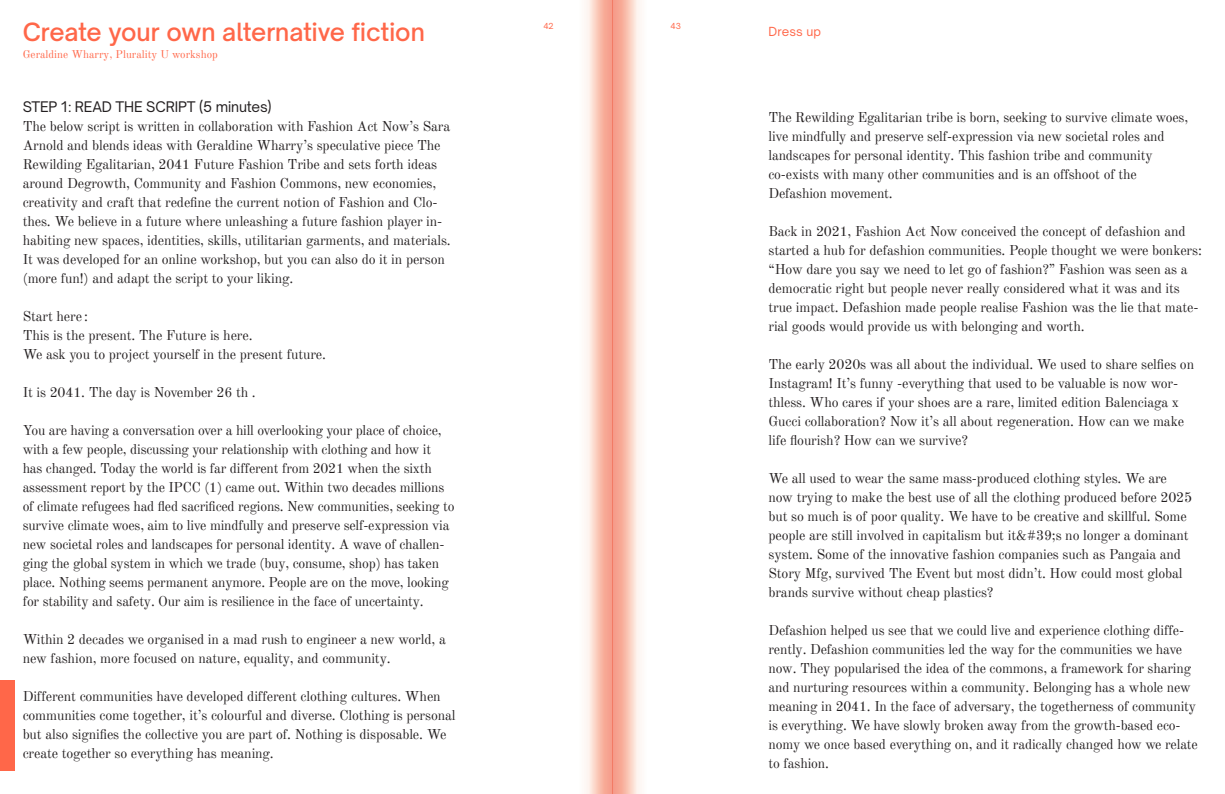
<style>
.page{position:relative;width:1225px;height:794px;background:#fff}
.page>*{position:absolute;margin:0;border:0;box-sizing:border-box;transform-origin:0 0}
.t1{font:500 24px "Open Sauce One";letter-spacing:-.005em;color:#ff6749}
.text_11pt{font:14px/19px "Old Standard TT";letter-spacing:-.01em;color:#231f20}
.text_11pt-2{font:14px "Open Sauce One";letter-spacing:-.01em;color:#231f20}
.Sous_titres_jaune{font:12px "Open Sauce One";letter-spacing:.01em;color:#ff6749}
.t2{font:11px "Old Standard TT";color:#ff6749}
.t3{font:8px "Open Sauce One";color:#ff6749}
</style>
<div class="page">
<div style="left:0;top:680px;width:14px;height:91px;background:#ff6749"></div>
<div style="left:612px;top:0;width:34px;height:794px;background:linear-gradient(to right,#f58f77,#fff)"></div>
<div style="left:578px;top:0;width:34px;height:794px;background:linear-gradient(to right,#fff,#f69a84)"></div>
<p class="t1" style="left:23px;top:16px;width:404px">Create your own alternative fiction</p>
<p class="Sous_titres_jaune" style="left:768px;top:24px;width:54px">Dress up</p>
<p class="t2" style="left:23px;top:46px;width:197px">Geraldine Wharry, Plurality U workshop</p>
<p class="t3" style="left:543px;top:21px;width:12px">42</p>
<p class="t3" style="left:670px;top:21px;width:12px">43</p>
<p class="text_11pt-2" style="left:23px;top:98px;width:250px">STEP 1: READ THE SCRIPT (5 minutes)</p>
<p class="text_11pt" style="left:23px;top:116px;width:430px">The below script is written in collaboration with Fashion Act Now’s Sara Arnold and blends ideas with Geraldine Wharry’s speculative piece The Rewilding Egalitarian, 2041 Future Fashion Tribe and sets forth ideas around Degrowth, Community and Fashion Commons, new economies, creativity and craft that redefine the current notion of Fashion and Clo&shy;thes. We believe in a future where unleashing a future fashion player in&shy;habiting new spaces, identities, skills, utilitarian garments, and materials.<br>It was developed for an online workshop, but you can also do it in person (more fun!) and adapt the script to your liking.</p>
<p class="text_11pt" style="left:23px;top:306px;width:67px">Start here :</p>
<p class="text_11pt" style="left:23px;top:325px;width:231px">This is the present. The Future is here.</p>
<p class="text_11pt" style="left:23px;top:344px;width:305px">We ask you to project yourself in the present future.</p>
<p class="text_11pt" style="left:23px;top:382px;width:235px">It is 2041. The day is November 26 th .</p>
<p class="text_11pt" style="left:23px;top:420px;width:433px">You are having a conversation over a hill overlooking your place of choice, with a few people, discussing your relationship with clothing and how it has changed. Today the world is far different from 2021 when the sixth assessment report by the IPCC (1) came out. Within two decades millions of climate refugees had fled sacrificed regions. New communities, seeking to survive climate woes, aim to live mindfully and preserve self-expression via new societal roles and landscapes for personal identity. A wave of challen&shy;ging the global system in which we trade (buy, consume, shop) has taken place. Nothing seems permanent anymore. People are on the move, looking for stability and safety. Our aim is resilience in the face of uncertainty.</p>
<p class="text_11pt" style="left:23px;top:629px;width:425px">Within 2 decades we organised in a mad rush to engineer a new world, a new fashion, more focused on nature, equality, and community.</p>
<p class="text_11pt" style="left:23px;top:686px;width:434px">Different communities have developed different clothing cultures. When communities come together, it’s colourful and diverse. Clothing is personal but also signifies the collective you are part of. Nothing is disposable. We create together so everything has meaning.</p>
<p class="text_11pt" style="left:768px;top:106px;width:421px">The Rewilding Egalitarian tribe is born, seeking to survive climate woes, live mindfully and preserve self-expression via new societal roles and landscapes for personal identity. This fashion tribe and community co-exists with many other communities and is an offshoot of the Defashion movement.</p>
<p class="text_11pt" style="left:768px;top:220px;width:435px">Back in 2021, Fashion Act Now conceived the concept of defashion and started a hub for defashion communities. People thought we were bonkers: “How dare you say we need to let go of fashion?” Fashion was seen as a democratic right but people never really considered what it was and its true impact. Defashion made people realise Fashion was the lie that mate&shy;rial goods would provide us with belonging and worth.</p>
<p class="text_11pt" style="left:768px;top:353px;width:427px">The early 2020s was all about the individual. We used to share selfies on Instagram! It’s funny -everything that used to be valuable is now wor&shy;thless. Who cares if your shoes are a rare, limited edition Balenciaga x Gucci collaboration? Now it’s all about regeneration. How can we make life flourish? How can we survive?</p>
<p class="text_11pt" style="left:768px;top:467px;width:425px">We all used to wear the same mass-produced clothing styles. We are now trying to make the best use of all the clothing produced before 2025 but so much is of poor quality. We have to be creative and skillful. Some people are still involved in capitalism but it&amp;#39;s no longer a dominant system. Some of the innovative fashion companies such as Pangaia and Story Mfg, survived The Event but most didn’t. How could most global brands survive without cheap plastics?</p>
<p class="text_11pt" style="left:768px;top:619px;width:431px">Defashion helped us see that we could live and experience clothing diffe&shy;rently. Defashion communities led the way for the communities we have now. They popularised the idea of the commons, a framework for sharing and nurturing resources within a community. Belonging has a whole new meaning in 2041. In the face of adversary, the togetherness of community is everything. We have slowly broken away from the growth-based eco&shy;nomy we once based everything on, and it radically changed how we relate to fashion.</p>
</div>
